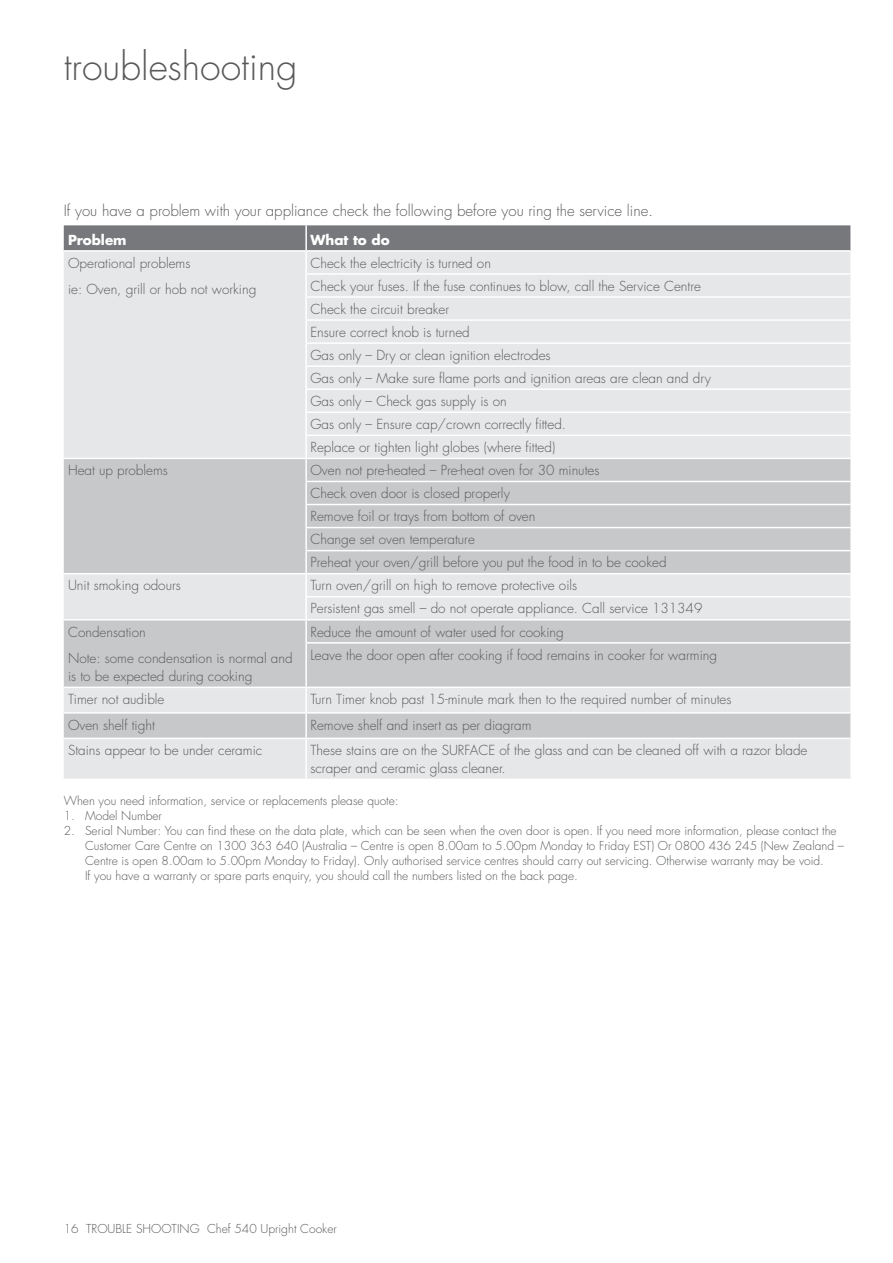
<style>
.page{position:relative;width:893px;height:1263px;background:#fff}
.page>*{position:absolute;margin:0;border:0;box-sizing:border-box;transform-origin:0 0}
.t1{font:300 37.5px "Futura LT";color:#58595b}
.t2{font:300 15px "Futura LT";color:#58595b}
.t3{font:300 13.5px/23.1px "Futura LT";color:#58595b}
.t4{font:700 13.5px "Futura LT";color:#fff}
.t5{font:300 12px/15px "Futura LT";color:#58595b}
</style>
<div class="page">
<div style="left:64px;top:225px;width:786px;height:25px;background:#77787b"></div>
<div style="left:64px;top:252px;width:786px;height:527px;background:#e6e7e8"></div>
<div style="left:307px;top:275px;width:543px;height:183px;background:#e6e7e8"></div>
<svg style="left:64px;top:459px;width:786px;height:279px;background:#d2d3d4"></svg>
<svg style="left:64px;top:481px;width:786px;height:206px;background:#cecfd1"></svg>
<hr style="left:305px;top:225px;width:2px;height:25px;background:#fff">
<hr style="left:305px;top:252px;width:2px;height:21px;background:#fff">
<hr style="left:305px;top:273px;width:545px;height:2px;background:#fff">
<hr style="left:305px;top:275px;width:2px;height:21px;background:#fff">
<hr style="left:305px;top:296px;width:545px;height:2px;background:#fff">
<hr style="left:305px;top:298px;width:2px;height:21px;background:#fff">
<hr style="left:305px;top:319px;width:545px;height:2px;background:#fff">
<hr style="left:305px;top:321px;width:2px;height:21px;background:#fff">
<hr style="left:305px;top:342px;width:545px;height:2px;background:#fff">
<hr style="left:305px;top:344px;width:2px;height:21px;background:#fff">
<hr style="left:305px;top:365px;width:545px;height:2px;background:#fff">
<hr style="left:305px;top:367px;width:2px;height:21px;background:#fff">
<hr style="left:305px;top:388px;width:545px;height:2px;background:#fff">
<hr style="left:305px;top:390px;width:2px;height:21px;background:#fff">
<hr style="left:305px;top:411px;width:545px;height:2px;background:#fff">
<hr style="left:305px;top:413px;width:2px;height:22px;background:#fff">
<hr style="left:305px;top:435px;width:545px;height:1px;background:#fff">
<hr style="left:305px;top:436px;width:2px;height:22px;background:#fff">
<hr style="left:64px;top:458px;width:242px;height:1px;background:#fff">
<hr style="left:306px;top:458px;width:544px;height:1px;background:#fff">
<hr style="left:305px;top:459px;width:2px;height:22px;background:#fff">
<hr style="left:305px;top:481px;width:545px;height:1px;background:#fff">
<hr style="left:305px;top:482px;width:2px;height:22px;background:#fff">
<hr style="left:305px;top:504px;width:545px;height:1px;background:#fff">
<hr style="left:305px;top:505px;width:2px;height:22px;background:#fff">
<hr style="left:305px;top:527px;width:545px;height:1px;background:#fff">
<hr style="left:305px;top:528px;width:2px;height:22px;background:#fff">
<hr style="left:305px;top:550px;width:545px;height:1px;background:#fff">
<hr style="left:305px;top:551px;width:2px;height:22px;background:#fff">
<hr style="left:64px;top:573px;width:242px;height:1px;background:#fff">
<hr style="left:306px;top:573px;width:544px;height:1px;background:#fff">
<hr style="left:305px;top:574px;width:2px;height:22px;background:#fff">
<hr style="left:305px;top:596px;width:545px;height:1px;background:#fff">
<hr style="left:305px;top:597px;width:2px;height:22px;background:#fff">
<hr style="left:64px;top:619px;width:242px;height:1px;background:#fff">
<hr style="left:306px;top:619px;width:544px;height:1px;background:#fff">
<hr style="left:305px;top:620px;width:2px;height:22px;background:#fff">
<hr style="left:305px;top:642px;width:545px;height:2px;background:#fff">
<hr style="left:305px;top:644px;width:2px;height:43px;background:#fff">
<hr style="left:64px;top:687px;width:242px;height:1px;background:#fff">
<hr style="left:306px;top:687px;width:544px;height:1px;background:#fff">
<hr style="left:305px;top:688px;width:2px;height:24px;background:#fff">
<hr style="left:64px;top:712px;width:242px;height:2px;background:#fff">
<hr style="left:306px;top:712px;width:544px;height:2px;background:#fff">
<hr style="left:305px;top:714px;width:2px;height:24px;background:#fff">
<hr style="left:64px;top:738px;width:242px;height:1px;background:#fff">
<hr style="left:306px;top:738px;width:544px;height:1px;background:#fff">
<hr style="left:305px;top:739px;width:2px;height:40px;background:#fff">
<h1 class="t1" style="left:64px;top:43px;width:235px">troubleshooting</h1>
<p class="t2" style="left:64px;top:201px;width:591px">If you have a problem with your appliance check the following before you ring the service line.</p>
<p class="t4" style="left:68px;top:230px;width:60px">Problem</p>
<p class="t4" style="left:310px;top:230px;width:81px">What to do</p>
<p class="t3" style="left:68px;top:250px;width:190px;line-height:26.5px">Operational problems<br>ie: Oven, grill or hob not working</p>
<p class="t3" style="left:310px;top:251px;width:402px">Check the electricity is turned on<br>Check your fuses. If the fuse continues to blow, call the Service Centre Check the circuit breaker<br>Ensure correct knob is turned<br>Gas only – Dry or clean ignition electrodes<br>Gas only – Make sure flame ports and ignition areas are clean and dry Gas only – Check gas supply is on<br>Gas only – Ensure cap/crown correctly fitted.<br>Replace or tighten light globes (where fitted)</p>
<p class="t3" style="left:68px;top:459px;width:101px">Heat up problems</p>
<p class="t3" style="left:310px;top:459px;width:358px">Oven not pre-heated – Pre-heat oven for 30 minutes<br>Check oven door is closed properly<br>Remove foil or trays from bottom of oven<br>Change set oven temperature<br>Preheat your oven/grill before you put the food in to be cooked</p>
<p class="t3" style="left:68px;top:574px;width:114px">Unit smoking odours</p>
<p class="t3" style="left:310px;top:574px;width:393px">Turn oven/grill on high to remove protective oils<br>Persistent gas smell – do not operate appliance. Call service 131349</p>
<p class="t3" style="left:68px;top:619px;width:226px;line-height:26.5px">Condensation<br>Note: some condensation is normal and</p>
<p class="t3" style="left:68px;top:665px;width:186px">is to be expected during cooking</p>
<p class="t3" style="left:310px;top:620px;width:408px">Reduce the amount of water used for cooking<br>Leave the door open after cooking if food remains in cooker for warming</p>
<p class="t3" style="left:68px;top:688px;width:98px">Timer not audible</p>
<p class="t3" style="left:310px;top:688px;width:423px">Turn Timer knob past 15-minute mark then to the required number of minutes</p>
<p class="t3" style="left:68px;top:713px;width:88px">Oven shelf tight</p>
<p class="t3" style="left:310px;top:713px;width:223px">Remove shelf and insert as per diagram</p>
<p class="t3" style="left:68px;top:739px;width:196px">Stains appear to be under ceramic</p>
<p class="t3" style="left:310px;top:742px;width:498px;line-height:18px">These stains are on the SURFACE of the glass and can be cleaned off with a razor blade scraper and ceramic glass cleaner.</p>
<p class="t5" style="left:64px;top:794px;width:336px">When you need information, service or replacements please quote:</p>
<p class="t5" style="left:64px;top:809px;width:100px">1. Model Number</p>
<p class="t5" style="left:85px;top:824px;width:760px;text-indent:-21px">2. Serial Number: You can find these on the data plate, which can be seen when the oven door is open. If you need more information, please contact the Customer Care Centre on 1300 363 640 (Australia – Centre is open 8.00am to 5.00pm Monday to Friday EST) Or 0800 436 245 (New Zealand – Centre is open 8.00am to 5.00pm Monday to Friday). Only authorised service centres should carry out servicing. Otherwise warranty may be void.<br>If you have a warranty or spare parts enquiry, you should call the numbers listed on the back page.</p>
<p class="t5" style="left:64px;top:1222px;width:275px">16 TROUBLE SHOOTING Chef 540 Upright Cooker</p>
</div>
